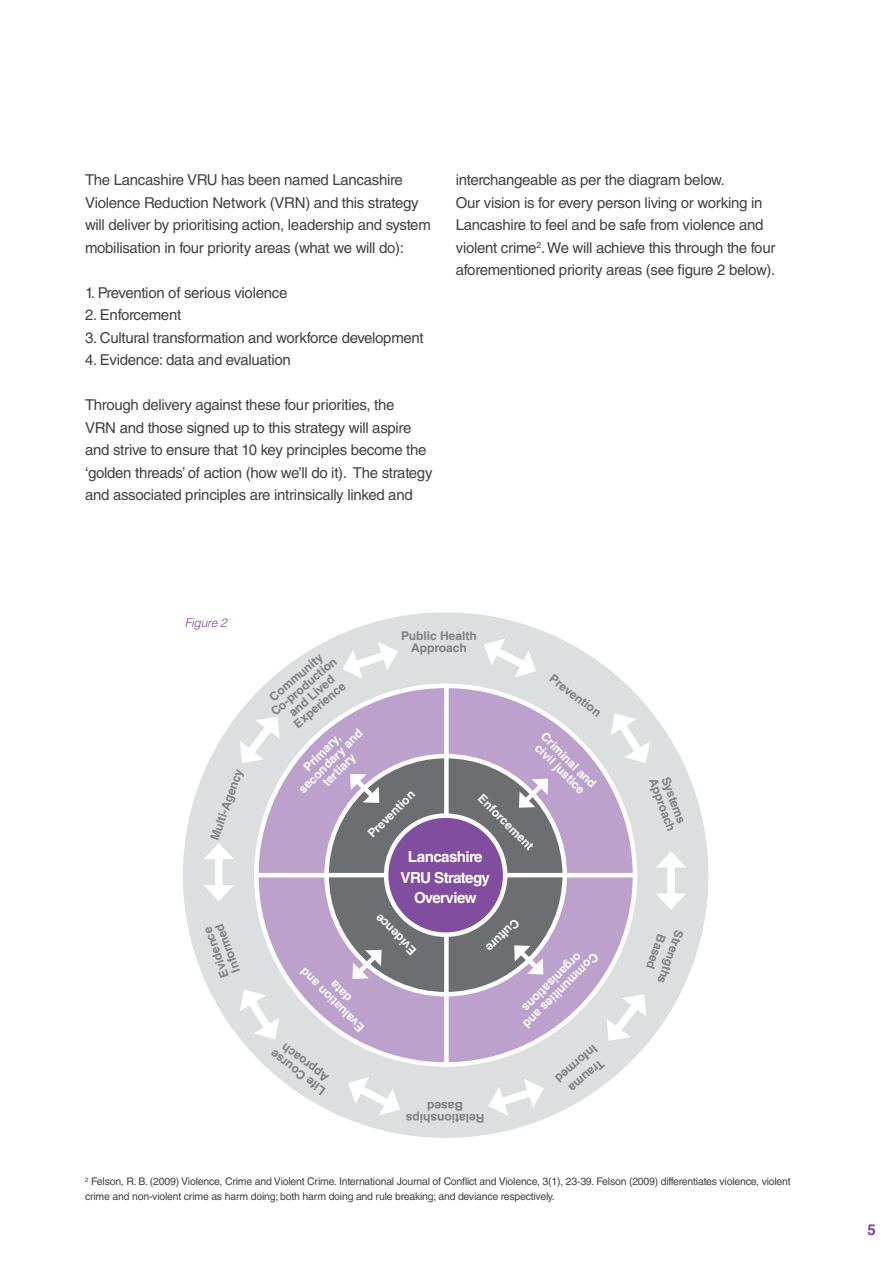
<style>
.page{position:relative;width:893px;height:1263px;background:#fff}
.page>*{position:absolute;margin:0;border:0;box-sizing:border-box;transform-origin:0 0}
.t1{font:700 15.15px/20.5px "Helvetica LT Std";letter-spacing:-.04em;color:#fff;text-align:center}
.t2{font:15px/22.5px "Helvetica LT Std";letter-spacing:-.02em;color:#414042}
.t3{font:700 15px "Helvetica LT Std";color:#7f3f98}
.t4{font:700 12px/12.1px "Helvetica LT Std";color:#7e8083;text-align:center}
.t5{font:700 12px/12.1px "Helvetica LT Std";color:#fff;text-align:center}
.t6{font:italic 300 12px "Helvetica LT Std";letter-spacing:-.02em;color:#7f3f98}
.t7{font:10.5px/15px "Helvetica LT Std";letter-spacing:-.02em;color:#414042}
</style>
<div class="page">
<div style="left:181px;top:610px;width:530px;height:530px;background:#dddedf;border-radius:50%"></div>
<div style="left:256px;top:686px;width:379px;height:378px;background:#bca1cc;border-radius:50%"></div>
<div style="left:327px;top:756px;width:238px;height:238px;background:#6d6e71;border-radius:50%"></div>
<div style="left:386px;top:816px;width:119px;height:119px;background:#814d9e;border-radius:50%"></div>
<div style="left:384px;top:813px;width:123px;height:124px;border:4px solid #fff;border-radius:50%"></div>
<div style="left:444px;top:687px;width:5px;height:129px;background:#fff"></div>
<hr style="left:506px;top:873px;width:130px;height:4px;background:#fff">
<hr style="left:255px;top:873px;width:130px;height:4px;background:#fff">
<div style="left:444px;top:934px;width:5px;height:133px;background:#fff"></div>
<svg style="left:484px;top:639px;width:52px;height:38px"></svg>
<svg style="left:349px;top:773px;width:31px;height:31px"></svg>
<svg style="left:513px;top:944px;width:31px;height:31px"></svg>
<svg style="left:518px;top:778px;width:30px;height:30px"></svg>
<svg style="left:352px;top:949px;width:30px;height:30px"></svg>
<svg style="left:343px;top:642px;width:55px;height:36px"></svg>
<svg style="left:488px;top:1079px;width:56px;height:36px"></svg>
<svg style="left:348px;top:1077px;width:52px;height:38px"></svg>
<div style="left:667px;top:861px;width:8px;height:39px;background:#fff"></div>
<svg style="left:657px;top:852px;width:28px;height:15px"></svg>
<svg style="left:656px;top:893px;width:30px;height:16px"></svg>
<div style="left:215px;top:853px;width:8px;height:38px;background:#fff"></div>
<svg style="left:204px;top:885px;width:30px;height:16px"></svg>
<svg style="left:204px;top:843px;width:30px;height:16px"></svg>
<svg style="left:611px;top:713px;width:39px;height:50px"></svg>
<svg style="left:237px;top:714px;width:43px;height:49px"></svg>
<svg style="left:606px;top:994px;width:43px;height:49px"></svg>
<svg style="left:239px;top:989px;width:40px;height:52px"></svg>
<p class="t2" style="left:85px;top:169px;width:347px">The Lancashire VRU has been named Lancashire Violence Reduction Network (VRN) and this strategy will deliver by prioritising action, leadership and system mobilisation in four priority areas (what we will do):</p>
<p class="t2" style="left:85px;top:281px;width:204px">1. Prevention of serious violence</p>
<p class="t2" style="left:85px;top:304px;width:98px">2. Enforcement</p>
<p class="t2" style="left:85px;top:326px;width:340px">3. Cultural transformation and workforce development</p>
<p class="t2" style="left:85px;top:349px;width:207px">4. Evidence: data and evaluation</p>
<p class="t2" style="left:85px;top:394px;width:349px">Through delivery against these four priorities, the<br>VRN and those signed up to this strategy will aspire and strive to ensure that 10 key principles become the ‘golden threads’ of action (how we’ll do it). The strategy and associated principles are intrinsically linked and</p>
<p class="t2" style="left:456px;top:169px;width:321px">interchangeable as per the diagram below.<br>Our vision is for every person living or working in Lancashire to feel and be safe from violence and violent crime<sup>2</sup>. We will achieve this through the four aforementioned priority areas (see figure 2 below).</p>
<p class="t6" style="left:185px;top:615px;width:44px">Figure 2</p>
<p class="t4" style="left:208px;top:837px;width:77px;rotate:-70deg">Multi-Agency</p>
<p class="t4" style="left:219px;top:979px;width:54px;text-align:left;rotate:-110deg">Evidence<br>Informed</p>
<p class="t4" style="left:401px;top:630px;width:77px">Public Health<br>Approach</p>
<p class="t4" style="left:261px;top:699px;width:84px;rotate:-41deg">Community<br>Co-production and Lived<br>Experience</p>
<p class="t5" style="left:288px;top:778px;width:86px;rotate:-45deg">Primary, secondary and tertiary</p>
<p class="t5" style="left:547px;top:730px;width:74px;rotate:45deg">Criminal and civil justice</p>
<p class="t4" style="left:555px;top:672px;width:63px;rotate:37deg">Prevention</p>
<p class="t5" style="left:365px;top:831px;width:63px;rotate:-45deg">Prevention</p>
<p class="t5" style="left:485px;top:792px;width:74px;rotate:45deg">Enforcement</p>
<p class="t1" style="left:401px;top:846px;width:91px">Lancashire<br>VRU Strategy<br>Overview</p>
<p class="t5" style="left:358px;top:1034px;width:87px;rotate:-135deg">Evaluation and data</p>
<p class="t4" style="left:320px;top:1097px;width:67px;rotate:-143deg">Life Course<br>Approach</p>
<p class="t5" style="left:410px;top:957px;width:54px;rotate:-135deg">Evidence</p>
<p class="t5" style="left:522px;top:925px;width:43px;rotate:135deg">Culture</p>
<p class="t5" style="left:584px;top:959px;width:80px;rotate:135deg">organisations</p>
<p class="t5" style="left:601px;top:960px;width:102px;rotate:135deg">Communities and</p>
<p class="t4" style="left:611px;top:1065px;width:52px;line-height:15.3px;rotate:139deg">Trauma<br>Informed</p>
<p class="t4" style="left:484px;top:1124px;width:80px;rotate:-180deg">Relationships<br>Based</p>
<p class="t4" style="left:671px;top:775px;width:50px;rotate:70deg">Systems</p>
<p class="t4" style="left:659px;top:776px;width:57px;rotate:70deg">Approach</p>
<p class="t4" style="left:686px;top:933px;width:57px;rotate:110deg">Strengths</p>
<p class="t4" style="left:668px;top:937px;width:38px;rotate:110deg">Based</p>
<p class="t7" style="left:85px;top:1174px;width:707px"><sup>2</sup> Felson, R. B. (2009) Violence, Crime and Violent Crime. International Journal of Conflict and Violence, 3(1), 23-39. Felson (2009) differentiates violence, violent crime and non-violent crime as harm doing; both harm doing and rule breaking; and deviance respectively.</p>
<p class="t3" style="left:868px;top:1221px;width:10px">5</p>
</div>
